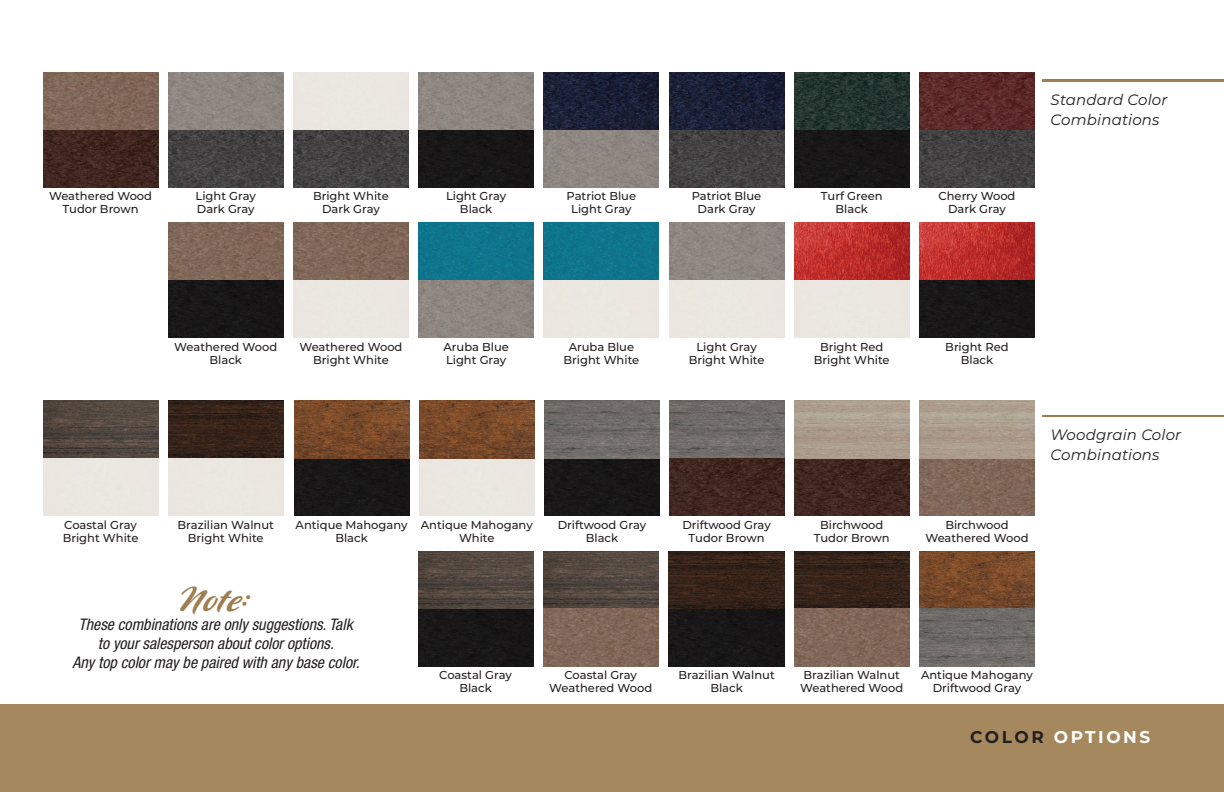
<style>
.page{position:relative;width:1224px;height:792px;background:#fff}
.page>*{position:absolute;margin:0;border:0;box-sizing:border-box;transform-origin:0 0}
.t1{font:40px "P22 Pooper Black Pro";color:#9e7f51}
.t2{font:700 17px "Montserrat";letter-spacing:.15em;color:#fff}
.t3{font:italic condensed 16px/19.2px "Helvetica Neue LT Std";color:#231f20;text-align:center}
.t4{font:italic 15px/20px "Montserrat";letter-spacing:.01em;color:#231f20}
.t5{font:500 11.6px/13px "Montserrat";color:#231f20;text-align:center}
.s1{color:#231f20}
</style>
<div class="page">
<div style="left:0;top:704px;width:1224px;height:88px;background:#a5885e"></div>
<img style="left:544px;top:222px;width:115px;height:116px">
<img style="left:293px;top:222px;width:116px;height:116px">
<img style="left:168px;top:400px;width:115px;height:116px">
<img style="left:43px;top:400px;width:115px;height:116px">
<img style="left:419px;top:222px;width:115px;height:116px">
<img style="left:669px;top:222px;width:115px;height:116px">
<img style="left:794px;top:222px;width:115px;height:116px">
<img style="left:919px;top:222px;width:116px;height:116px">
<img style="left:168px;top:222px;width:115px;height:116px">
<img style="left:43px;top:72px;width:115px;height:115px">
<img style="left:168px;top:72px;width:115px;height:115px">
<img style="left:293px;top:72px;width:116px;height:115px">
<img style="left:419px;top:72px;width:115px;height:115px">
<img style="left:544px;top:72px;width:115px;height:115px">
<img style="left:669px;top:72px;width:115px;height:115px">
<img style="left:294px;top:401px;width:115px;height:115px">
<img style="left:418px;top:551px;width:115px;height:115px">
<img style="left:669px;top:551px;width:115px;height:115px">
<img style="left:419px;top:401px;width:115px;height:115px">
<img style="left:544px;top:401px;width:116px;height:115px">
<img style="left:794px;top:401px;width:115px;height:115px">
<img style="left:919px;top:401px;width:116px;height:115px">
<img style="left:669px;top:400px;width:115px;height:116px">
<img style="left:794px;top:551px;width:115px;height:115px">
<img style="left:543px;top:551px;width:115px;height:115px">
<img style="left:919px;top:551px;width:116px;height:115px">
<img style="left:794px;top:72px;width:115px;height:115px">
<img style="left:919px;top:72px;width:116px;height:115px">
<hr style="left:1043px;top:80px;width:181px;height:2px;background:#9e7f51">
<hr style="left:1043px;top:415px;width:181px;height:2px;background:#9e7f51">
<p class="t5" style="left:49px;top:189px;width:105px">Weathered Wood<br>Tudor Brown</p>
<p class="t5" style="left:196px;top:189px;width:62px;text-align:left">Light Gray<br>Dark Gray</p>
<p class="t5" style="left:938px;top:189px;width:79px">Cherry Wood<br>Dark Gray</p>
<p class="t5" style="left:313px;top:189px;width:77px">Bright White<br>Dark Gray</p>
<p class="t5" style="left:446px;top:189px;width:62px">Light Gray<br>Black</p>
<p class="t5" style="left:692px;top:189px;width:71px">Patriot Blue<br>Dark Gray</p>
<p class="t5" style="left:567px;top:189px;width:71px">Patriot Blue<br>Light Gray</p>
<p class="t5" style="left:821px;top:189px;width:63px">Turf Green<br>Black</p>
<p class="t4" style="left:1051px;top:89px;width:118px">Standard Color<br>Combinations</p>
<p class="t5" style="left:174px;top:340px;width:105px">Weathered Wood<br>Black</p>
<p class="t5" style="left:299px;top:340px;width:105px">Weathered Wood<br>Bright White</p>
<p class="t5" style="left:443px;top:340px;width:67px;text-align:left">Aruba Blue<br>Light Gray</p>
<p class="t5" style="left:564px;top:340px;width:77px">Aruba Blue<br>Bright White</p>
<p class="t5" style="left:689px;top:340px;width:77px">Light Gray<br>Bright White</p>
<p class="t5" style="left:814px;top:340px;width:77px">Bright Red<br>Bright White</p>
<p class="t5" style="left:945px;top:340px;width:65px">Bright Red<br>Black</p>
<p class="t4" style="left:1051px;top:424px;width:132px">Woodgrain Color<br>Combinations</p>
<p class="t5" style="left:63px;top:518px;width:77px;text-align:left">Coastal Gray<br>Bright White</p>
<p class="t5" style="left:178px;top:518px;width:98px">Brazilian Walnut<br>Bright White</p>
<p class="t5" style="left:296px;top:518px;width:113px">Antique Mahogany<br>Black</p>
<p class="t5" style="left:421px;top:518px;width:113px">Antique Mahogany<br>White</p>
<p class="t5" style="left:558px;top:518px;width:90px">Driftwood Gray<br>Black</p>
<p class="t5" style="left:682px;top:518px;width:90px">Driftwood Gray<br>Tudor Brown</p>
<p class="t5" style="left:814px;top:518px;width:77px">Birchwood<br>Tudor Brown</p>
<p class="t5" style="left:925px;top:518px;width:105px">Birchwood<br>Weathered Wood</p>
<h1 class="t1" style="left:181px;top:580px;width:71px">Note:</h1>
<h3 class="t3" style="left:72px;top:615px;width:289px">These combinations are only suggestions. Talk to your salesperson about color options.<br>Any top color may be paired with any base color.</h3>
<p class="t5" style="left:439px;top:668px;width:74px">Coastal Gray<br>Black</p>
<p class="t5" style="left:549px;top:668px;width:105px">Coastal Gray<br>Weathered Wood</p>
<p class="t5" style="left:678px;top:668px;width:98px">Brazilian Walnut<br>Black</p>
<p class="t5" style="left:800px;top:668px;width:105px;text-align:left">Brazilian Walnut<br>Weathered Wood</p>
<p class="t5" style="left:921px;top:668px;width:113px">Antique Mahogany<br>Driftwood Gray</p>
<h2 class="t2" style="left:970px;top:724px;width:182px"><span class="s1">COLOR</span> OPTIONS</h2>
</div>
